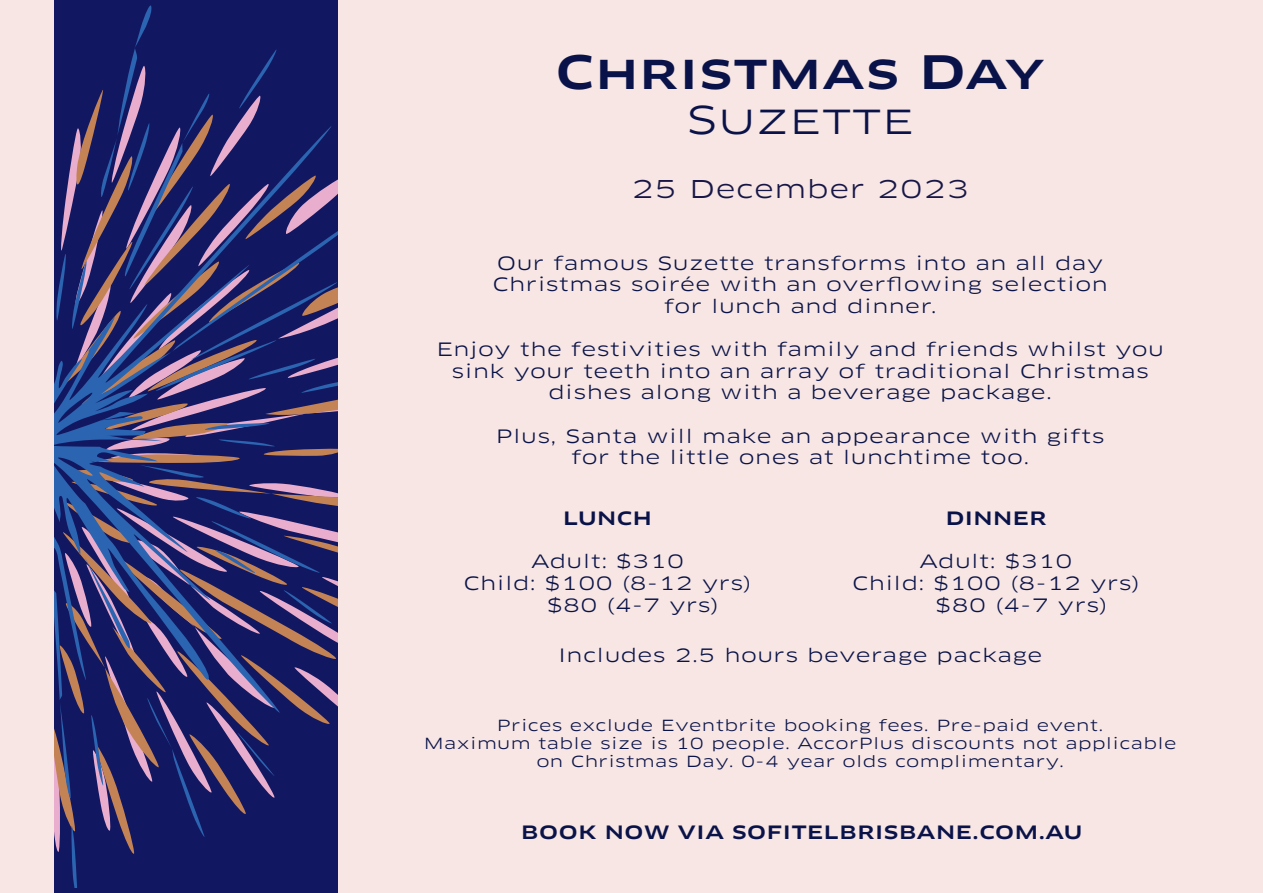
<style>
.page{position:relative;width:1263px;height:893px;background:#f7e6e3}
.page>*{position:absolute;margin:0;border:0;box-sizing:border-box;transform-origin:0 0}
.t1{font:500 45px "Clan OT Extd";letter-spacing:.025em;color:#0a1349}
.t2{font:37.5px "Clan OT Extd";letter-spacing:.025em;color:#0a1349}
.t3{font:24px "Clan OT Extd";letter-spacing:.025em;color:#171647}
.t4{font:18px/21.6px "Clan OT Extd";letter-spacing:.025em;color:#0a1349;text-align:center}
.t5{font:500 18px "Clan OT Extd";letter-spacing:.035em;color:#0a1349}
.t6{font:15px/18px "Clan OT Extd";letter-spacing:.025em;color:#0a1349;text-align:center}
</style>
<div class="page">
<svg style="left:54px;top:5px;width:283px;height:882px;background:#35336f"></svg>
<p class="t1" style="left:556px;top:46px;width:491px">Christmas Day</p>
<p class="t2" style="left:686px;top:98px;width:229px">Suzette</p>
<p class="t3" style="left:631px;top:174px;width:339px">25 December 2023</p>
<p class="t4" style="left:493px;top:252px;width:617px">Our famous Suzette transforms into an all day<br>Christmas soirée with an overflowing selection for lunch and dinner.</p>
<p class="t4" style="left:436px;top:339px;width:729px">Enjoy the festivities with family and friends whilst you sink your teeth into an array of traditional Christmas dishes along with a beverage package.</p>
<p class="t4" style="left:496px;top:425px;width:610px">Plus, Santa will make an appearance with gifts for the little ones at lunchtime too.</p>
<p class="t5" style="left:563px;top:508px;width:90px">LUNCH</p>
<p class="t4" style="left:531px;top:551px;width:154px">Adult: $310</p>
<p class="t4" style="left:464px;top:573px;width:289px">Child: $100 (8-12 yrs)</p>
<p class="t4" style="left:547px;top:594px;width:173px">$80 (4-7 yrs)</p>
<p class="t5" style="left:946px;top:508px;width:102px">DINNER</p>
<p class="t4" style="left:919px;top:551px;width:154px">Adult: $310</p>
<p class="t4" style="left:852px;top:573px;width:289px">Child: $100 (8-12 yrs)</p>
<p class="t4" style="left:936px;top:594px;width:173px">$80 (4-7 yrs)</p>
<p class="t4" style="left:558px;top:645px;width:486px">Includes 2.5 hours beverage package</p>
<p class="t6" style="left:424px;top:717px;width:754px">Prices exclude Eventbrite booking fees. Pre-paid event.<br>Maximum table size is 10 people. AccorPlus discounts not applicable on Christmas Day. 0-4 year olds complimentary.</p>
<p class="t5" style="left:521px;top:821px;width:563px">BOOK NOW VIA SOFITELBRISBANE.COM.AU</p>
</div>
